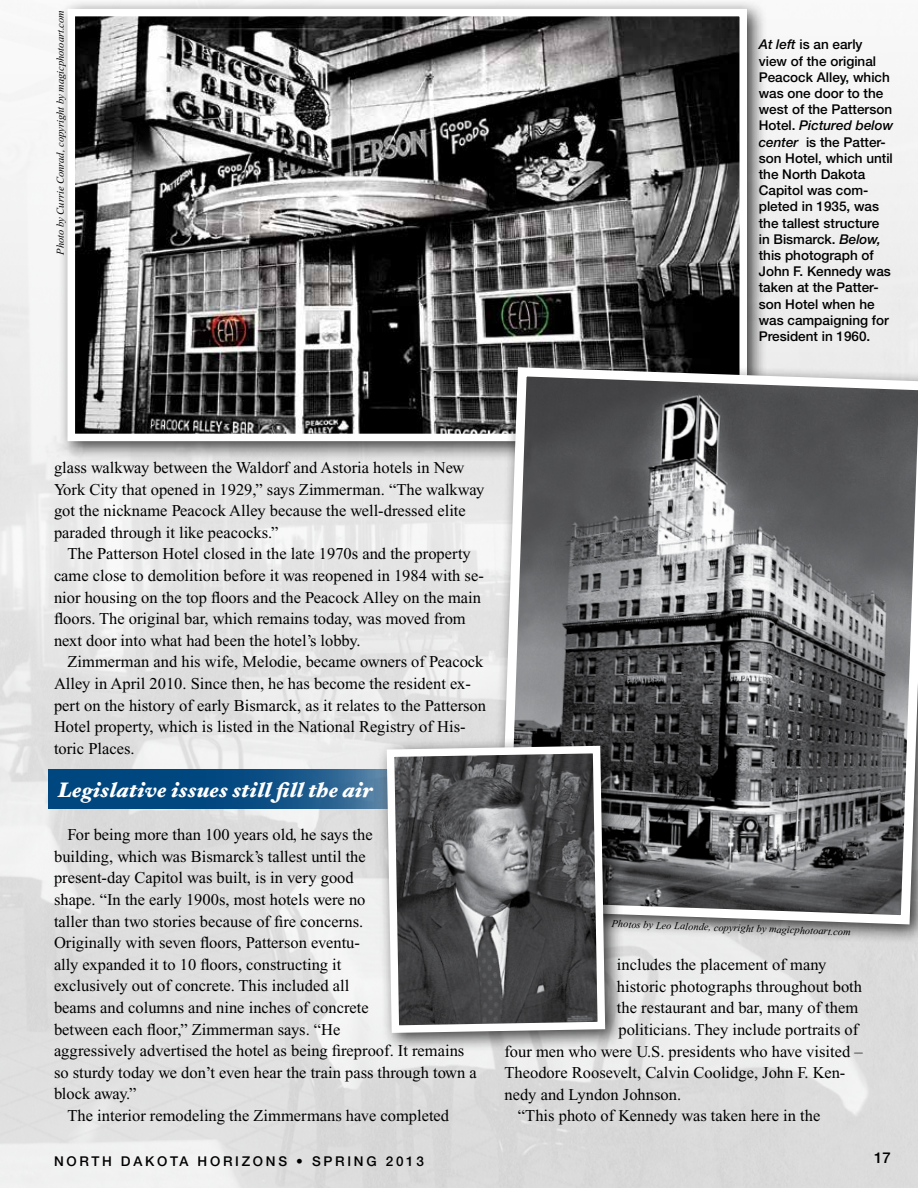
<style>
.page{position:relative;width:918px;height:1188px;background:#fff}
.page>*{position:absolute;margin:0;border:0;box-sizing:border-box;transform-origin:0 0}
.t1{font:italic 900 21px "Hoefler Text";color:#fff}
.t2{font:16.5px/21.6px "Times New Roman";color:#000}
.t3{font:16.5px "Times New Roman";letter-spacing:-.02em;color:#000}
.t4{font:500 15px "Helvetica Neue";color:#000}
.t5{font:500 13.5px/16.2px "Helvetica Neue";color:#000}
.t6{font:500 13.5px "Helvetica Neue";letter-spacing:.2em;color:#000}
.t7{font:italic 10.5px "Times New Roman";color:#000}
.s1{font-style:italic}
</style>
<div class="page">
<img style="left:0;top:79px;width:918px;height:1109px">
<div style="left:58px;top:0;width:710px;height:462px;background:#000;opacity:.75"></div>
<img style="left:77px;top:18px;width:661px;height:414px">
<div style="left:68px;top:9px;width:679px;height:432px;border:8px solid #fff"></div>
<div style="left:490px;top:358px;width:428px;height:587px;background:#000;opacity:.75"></div>
<svg style="left:494px;top:363px;width:424px;height:566px;background:#757577"></svg>
<svg style="left:49px;top:770px;width:328px;height:39px;background:#0f5085"></svg>
<div style="left:377px;top:736px;width:249px;height:317px;background:#000;opacity:.75"></div>
<svg style="left:383px;top:742px;width:226px;height:295px;background:#696a6b"></svg>
<p class="t7" style="left:55px;top:255px;width:246px;rotate:-90deg">Photo by Currie Conrad, copyright by magicphotoart.com</p>
<p class="t5" style="left:759px;top:36px;width:136px"><span class="s1">At left</span> is an early view of the original<br>Peacock Alley, which was one door to the west of the Patterson<br>Hotel. <span class="s1">Pictured below center</span> is the Patter&shy;son Hotel, which until the North Dakota<br>Capitol was com&shy;pleted in 1935, was the tallest structure in Bismarck. <span class="s1">Below, </span>this photograph of<br>John F. Kennedy was taken at the Patter&shy;son Hotel when he was campaigning for<br>President in 1960.</p>
<p class="t2" style="left:54px;top:457px;width:432px">glass walkway between the Waldorf and Astoria hotels in New York City that opened in 1929,” says Zimmerman. “The walkway got the nickname Peacock Alley because the well-dressed elite paraded through it like peacocks.”</p>
<p class="t2" style="left:54px;top:543px;width:431px;text-indent:13px">The Patterson Hotel closed in the late 1970s and the property came close to demolition before it was reopened in 1984 with se&shy;nior housing on the top floors and the Peacock Alley on the main floors. The original bar, which remains today, was moved from next door into what had been the hotel’s lobby.</p>
<p class="t2" style="left:54px;top:651px;width:434px;text-indent:13px">Zimmerman and his wife, Melodie, became owners of Peacock Alley in April 2010. Since then, he has become the resident ex&shy;pert on the history of early Bismarck, as it relates to the Patterson Hotel property, which is listed in the National Registry of His&shy;toric Places.</p>
<p class="t1" style="left:58px;top:777px;width:316px">Legislative issues still fill the air</p>
<p class="t2" style="left:68px;top:824px;width:307px">For being more than 100 years old, he says the</p>
<p class="t2" style="left:54px;top:846px;width:313px">building, which was Bismarck’s tallest until the</p>
<p class="t2" style="left:54px;top:867px;width:301px">present-day Capitol was built, is in very good</p>
<p class="t2" style="left:54px;top:889px;width:313px">shape. “In the early 1900s, most hotels were no</p>
<p class="t2" style="left:54px;top:910px;width:311px">taller than two stories because of fire concerns.</p>
<p class="t2" style="left:54px;top:932px;width:308px">Originally with seven floors, Patterson eventu-</p>
<p class="t2" style="left:54px;top:954px;width:289px">ally expanded it to 10 floors, constructing it</p>
<p class="t2" style="left:54px;top:975px;width:297px">exclusively out of concrete. This included all</p>
<p class="t2" style="left:54px;top:997px;width:316px">beams and columns and nine inches of concrete</p>
<p class="t2" style="left:54px;top:1018px;width:288px">between each floor,” Zimmerman says. “He</p>
<p class="t2" style="left:54px;top:1040px;width:412px">aggressively advertised the hotel as being fireproof. It remains</p>
<p class="t2" style="left:54px;top:1062px;width:424px">so sturdy today we don’t even hear the train pass through town a</p>
<p class="t3" style="left:54px;top:1085px;width:84px">block away.”</p>
<p class="t2" style="left:68px;top:1105px;width:383px">The interior remodeling the Zimmermans have completed</p>
<p class="t7" style="left:612px;top:918px;width:241px;rotate:2deg">Photos by Leo Lalonde, copyright by magicphotoart.com</p>
<p class="t2" style="left:617px;top:954px;width:211px">includes the placement of many</p>
<p class="t2" style="left:617px;top:976px;width:247px">historic photographs throughout both</p>
<p class="t2" style="left:617px;top:997px;width:243px">the restaurant and bar, many of them</p>
<p class="t2" style="left:618px;top:1019px;width:241px">politicians. They include portraits of</p>
<p class="t2" style="left:504px;top:1040px;width:360px">four men who were U.S. presidents who have visited –</p>
<p class="t2" style="left:504px;top:1062px;width:342px">Theodore Roosevelt, Calvin Coolidge, John F. Ken-</p>
<p class="t2" style="left:504px;top:1084px;width:178px">nedy and Lyndon Johnson.</p>
<p class="t2" style="left:518px;top:1105px;width:304px">“This photo of Kennedy was taken here in the</p>
<p class="t6" style="left:54px;top:1153px;width:371px">North Dakota H orizon s • Sprin g 2013</p>
<p class="t4" style="left:874px;top:1149px;width:18px">17</p>
</div>
